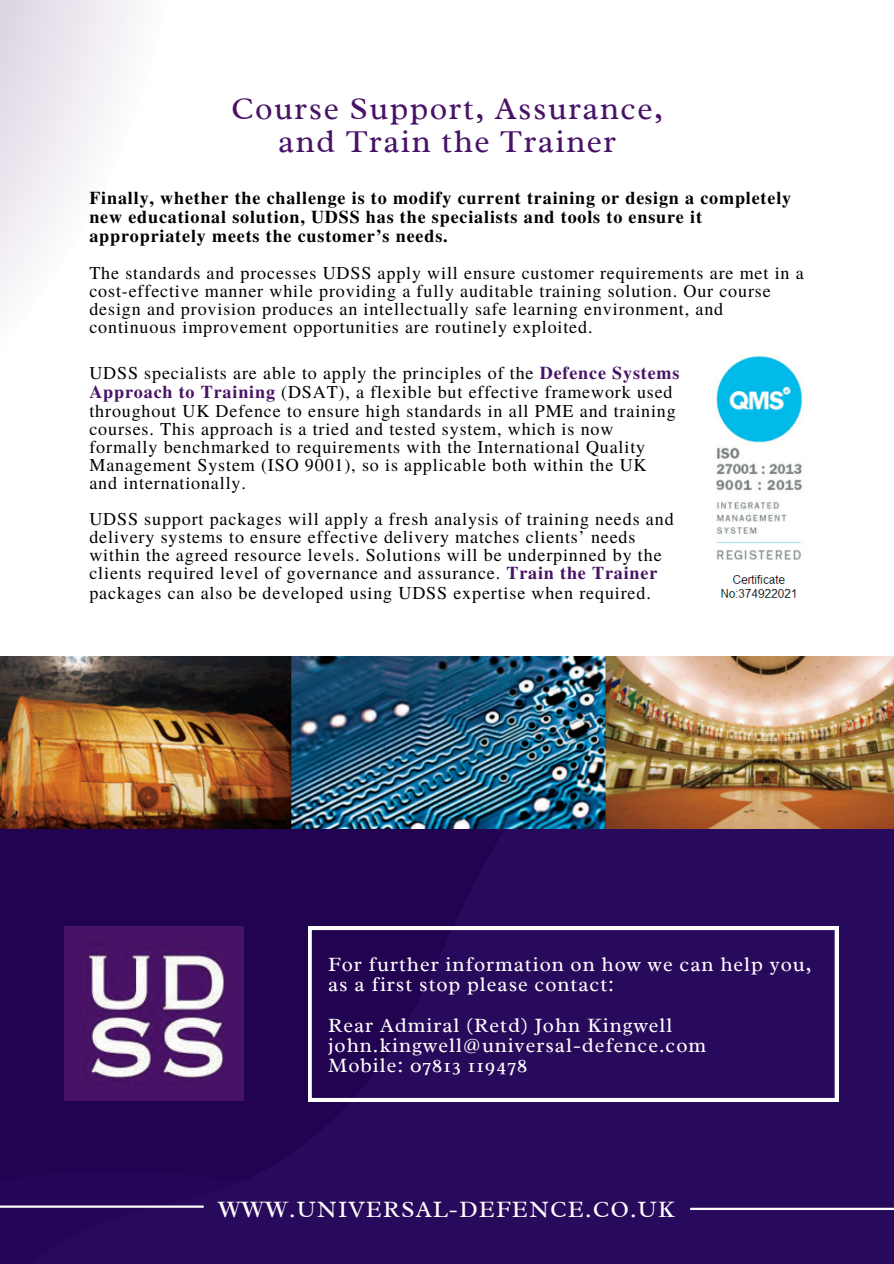
<style>
.page{position:relative;width:894px;height:1264px;background:#fff}
.page>*{position:absolute;margin:0;border:0;box-sizing:border-box;transform-origin:0 0}
.t1{font:32.25px/32.7px "Radley";letter-spacing:.05em;color:#481266;text-align:center}
.t2{font:23.85px "Radley";letter-spacing:.05em;color:#fff}
.t3{font:20.55px/20.2px "Radley";letter-spacing:.045em;color:#fff}
.t4{font:18px/18.5px "Te X Gyre Termes";letter-spacing:.045em;color:#000}
.t5{font:700 18px/19.2px "Te X Gyre Termes";letter-spacing:.045em;color:#000}
.s1{font-weight:700;color:#481266}
</style>
<div class="page">
<img style="left:0;top:828px;width:893px;height:435px">
<hr style="left:0;top:1205px;width:204px;height:2px;background:#fff">
<hr style="left:690px;top:1207px;width:203px;height:2px;background:#fff">
<svg style="left:308px;top:926px;width:529px;height:175px;background:#381d67"></svg>
<img style="left:0;top:656px;width:893px;height:172px">
<img style="left:716px;top:356px;width:87px;height:242px">
<img style="left:65px;top:926px;width:179px;height:174px">
<svg style="left:0;top:0;width:134px;height:297px;fill:#f4f1f5"></svg>
<h1 class="t1" style="left:231px;top:92px;width:433px">Course Support, Assurance, and Train the Trainer</h1>
<p class="t5" style="left:89px;top:187px;width:703px">Finally, whether the challenge is to modify current training or design a completely new educational solution, UDSS has the specialists and tools to ensure it appropriately meets the customer’s needs.</p>
<p class="t4" style="left:89px;top:263px;width:715px;line-height:18px">The standards and processes UDSS apply will ensure customer requirements are met in a cost-effective manner while providing a fully auditable training solution. Our course design and provision produces an intellectually safe learning environment, and continuous improvement opportunities are routinely exploited.</p>
<p class="t4" style="left:89px;top:363px;width:591px">UDSS specialists are able to apply the principles of the <span class="s1">Defence Systems Approach to Training</span> (DSAT), a flexible but effective framework used throughout UK Defence to ensure high standards in all PME and training courses. This approach is a tried and tested system, which is now formally benchmarked to requirements with the International Quality Management System (ISO 9001), so is applicable both within the UK<br>and internationally.</p>
<p class="t4" style="left:89px;top:509px;width:585px">UDSS support packages will apply a fresh analysis of training needs and delivery systems to ensure effective delivery matches clients’ needs within the agreed resource levels. Solutions will be underpinned by the clients required level of governance and assurance. <span class="s1">Train the Trainer </span>packages can also be developed using UDSS expertise when required.</p>
<p class="t3" style="left:328px;top:953px;width:484px">For further information on how we can help you, as a first stop please contact:</p>
<p class="t3" style="left:328px;top:1014px;width:379px">Rear Admiral (Retd) John Kingwell john.kingwell@universal-defence.com<br>Mobile: 07813 119478</p>
<h2 class="t2" style="left:218px;top:1193px;width:458px">WWW.UNIVERSAL-DEFENCE.CO.UK</h2>
</div>
